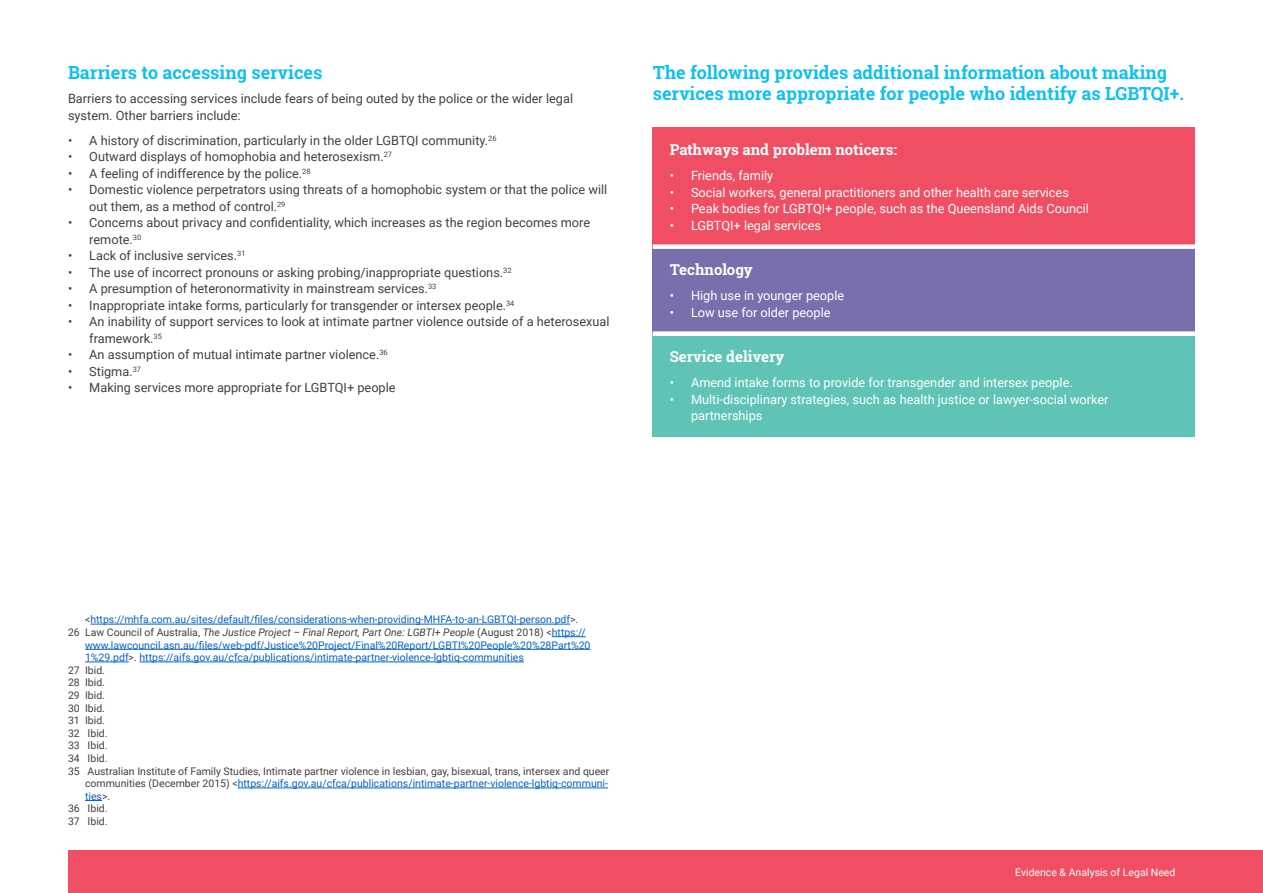
<style>
.page{position:relative;width:1263px;height:893px;background:#fff}
.page>*{position:absolute;margin:0;border:0;box-sizing:border-box;transform-origin:0 0}
.t1{font:700 18px/21px "Roboto Slab";color:#10bff1}
.t2{font:700 15px "Roboto Slab";color:#fff}
.t3{font:12.75px/16.5px "Roboto";color:#414042}
.t4{font:12.75px/16.5px "Roboto";color:#fff}
.t5{font:10.5px "Roboto";color:#0563c1}
.t6{font:10.5px "Roboto";color:#414042}
.t7{font:italic 10.5px "Roboto";color:#414042}
.t8{font:10.5px "Roboto";color:#fff}
.s1{color:#414042}
.s2{font-style:normal}
.s3{font-style:normal;color:#0563c1}
</style>
<div class="page">
<div style="left:68px;top:850px;width:1195px;height:43px;background:#f04f63"></div>
<hr style="left:90px;top:624px;width:480px;height:1px;background:#0563c1">
<hr style="left:552px;top:636px;width:34px;height:1px;background:#0563c1">
<hr style="left:85px;top:649px;width:505px;height:1px;background:#0563c1">
<hr style="left:85px;top:662px;width:44px;height:1px;background:#0563c1">
<hr style="left:139px;top:662px;width:385px;height:1px;background:#0563c1">
<hr style="left:238px;top:788px;width:370px;height:1px;background:#0563c1">
<svg style="left:85px;top:800px;width:17px;height:1px"></svg>
<div style="left:653px;top:127px;width:542px;height:120px;background:#f04f63"></div>
<div style="left:653px;top:247px;width:542px;height:87px;background:#7770ad"></div>
<div style="left:653px;top:334px;width:542px;height:103px;background:#5fc4b6"></div>
<div style="left:653px;top:244px;width:542px;height:5px;background:#fff"></div>
<div style="left:653px;top:331px;width:542px;height:5px;background:#fff"></div>
<h1 class="t1" style="left:68px;top:62px;width:256px">Barriers to accessing services</h1>
<p class="t3" style="left:68px;top:90px;width:507px">Barriers to accessing services include fears of being outed by the police or the wider legal system. Other barriers include:</p>
<p class="t3" style="left:68px;top:132px;width:430px">• A history of discrimination, particularly in the older LGBTQI community.<sup>26</sup></p>
<p class="t3" style="left:68px;top:148px;width:326px">• Outward displays of homophobia and heterosexism.<sup>27</sup></p>
<p class="t3" style="left:68px;top:165px;width:244px">• A feeling of indifference by the police.<sup>28</sup></p>
<p class="t3" style="left:89px;top:181px;width:519px;text-indent:-21px">• Domestic violence perpetrators using threats of a homophobic system or that the police will out them, as a method of control.<sup>29</sup></p>
<p class="t3" style="left:89px;top:214px;width:502px;text-indent:-21px">• Concerns about privacy and confidentiality, which increases as the region becomes more remote.<sup>30</sup></p>
<p class="t3" style="left:68px;top:247px;width:179px">• Lack of inclusive services.<sup>31</sup></p>
<p class="t3" style="left:68px;top:264px;width:445px">• The use of incorrect pronouns or asking probing/inappropriate questions.<sup>32</sup></p>
<p class="t3" style="left:68px;top:280px;width:370px">• A presumption of heteronormativity in mainstream services.<sup>33</sup></p>
<p class="t3" style="left:68px;top:297px;width:448px">• Inappropriate intake forms, particularly for transgender or intersex people.<sup>34</sup></p>
<p class="t3" style="left:89px;top:313px;width:522px;text-indent:-21px">• An inability of support services to look at intimate partner violence outside of a heterosexual framework.<sup>35</sup></p>
<p class="t3" style="left:68px;top:346px;width:321px">• An assumption of mutual intimate partner violence.<sup>36</sup></p>
<p class="t3" style="left:68px;top:363px;width:75px">• Stigma.<sup>37</sup></p>
<p class="t3" style="left:68px;top:379px;width:329px">• Making services more appropriate for LGBTQI+ people</p>
<h1 class="t1" style="left:653px;top:62px;width:533px">The following provides additional information about making services more appropriate for people who identify as LGBTQI+.</h1>
<p class="t2" style="left:670px;top:139px;width:229px">Pathways and problem noticers:</p>
<p class="t4" style="left:670px;top:167px;width:105px">• Friends, family</p>
<p class="t4" style="left:670px;top:183px;width:401px">• Social workers, general practitioners and other health care services</p>
<p class="t4" style="left:670px;top:200px;width:421px">• Peak bodies for LGBTQI+ people, such as the Queensland Aids Council</p>
<p class="t4" style="left:670px;top:216px;width:153px">• LGBTQI+ legal services</p>
<p class="t2" style="left:670px;top:259px;width:85px">Technology</p>
<p class="t4" style="left:670px;top:287px;width:176px">• High use in younger people</p>
<p class="t4" style="left:670px;top:303px;width:162px">• Low use for older people</p>
<p class="t2" style="left:670px;top:346px;width:116px">Service delivery</p>
<p class="t4" style="left:670px;top:374px;width:405px">• Amend intake forms to provide for transgender and intersex people.</p>
<p class="t4" style="left:691px;top:390px;width:419px;text-indent:-21px">• Multi-disciplinary strategies, such as health justice or lawyer-social worker partnerships</p>
<p class="t5" style="left:85px;top:612px;width:495px"><span class="s1">&lt;</span>https://mhfa.com.au/sites/default/files/considerations-when-providing-MHFA-to-an-LGBTQI-person.pdf<span class="s1">&gt;.</span></p>
<p class="t7" style="left:68px;top:625px;width:519px"><span class="s2">26 Law Council of Australia,</span> The Justice Project – Final Report, Part One: LGBTI+ People <span class="s2">(August 2018) &lt;</span><span class="s3">https://</span></p>
<p class="t5" style="left:85px;top:637px;width:507px">www.lawcouncil.asn.au/files/web-pdf/Justice%20Project/Final%20Report/LGBTI%20People%20%28Part%20</p>
<p class="t5" style="left:85px;top:650px;width:440px">1%29.pdf<span class="s1">&gt;.</span> https://aifs.gov.au/cfca/publications/intimate-partner-violence-lgbtiq-communities</p>
<p class="t6" style="left:68px;top:663px;width:38px">27 Ibid.</p>
<p class="t6" style="left:68px;top:675px;width:38px">28 Ibid.</p>
<p class="t6" style="left:68px;top:688px;width:38px">29 Ibid.</p>
<p class="t6" style="left:68px;top:700px;width:38px">30 Ibid.</p>
<p class="t6" style="left:68px;top:713px;width:38px">31 Ibid.</p>
<p class="t6" style="left:68px;top:726px;width:41px">32 Ibid.</p>
<p class="t6" style="left:68px;top:738px;width:41px">33 Ibid.</p>
<p class="t6" style="left:68px;top:751px;width:41px">34 Ibid.</p>
<p class="t6" style="left:68px;top:763px;width:543px">35 Australian Institute of Family Studies, Intimate partner violence in lesbian, gay, bisexual, trans, intersex and queer</p>
<p class="t5" style="left:85px;top:776px;width:524px"><span class="s1">communities (December 2015) &lt;</span>https://aifs.gov.au/cfca/publications/intimate-partner-violence-lgbtiq-communi-</p>
<p class="t5" style="left:85px;top:789px;width:27px">ties<span class="s1">&gt;.</span></p>
<p class="t6" style="left:68px;top:801px;width:41px">36 Ibid.</p>
<p class="t6" style="left:68px;top:814px;width:41px">37 Ibid.</p>
<p class="t8" style="left:1015px;top:865px;width:181px">Evidence &amp; Analysis of Legal Need 49</p>
</div>
